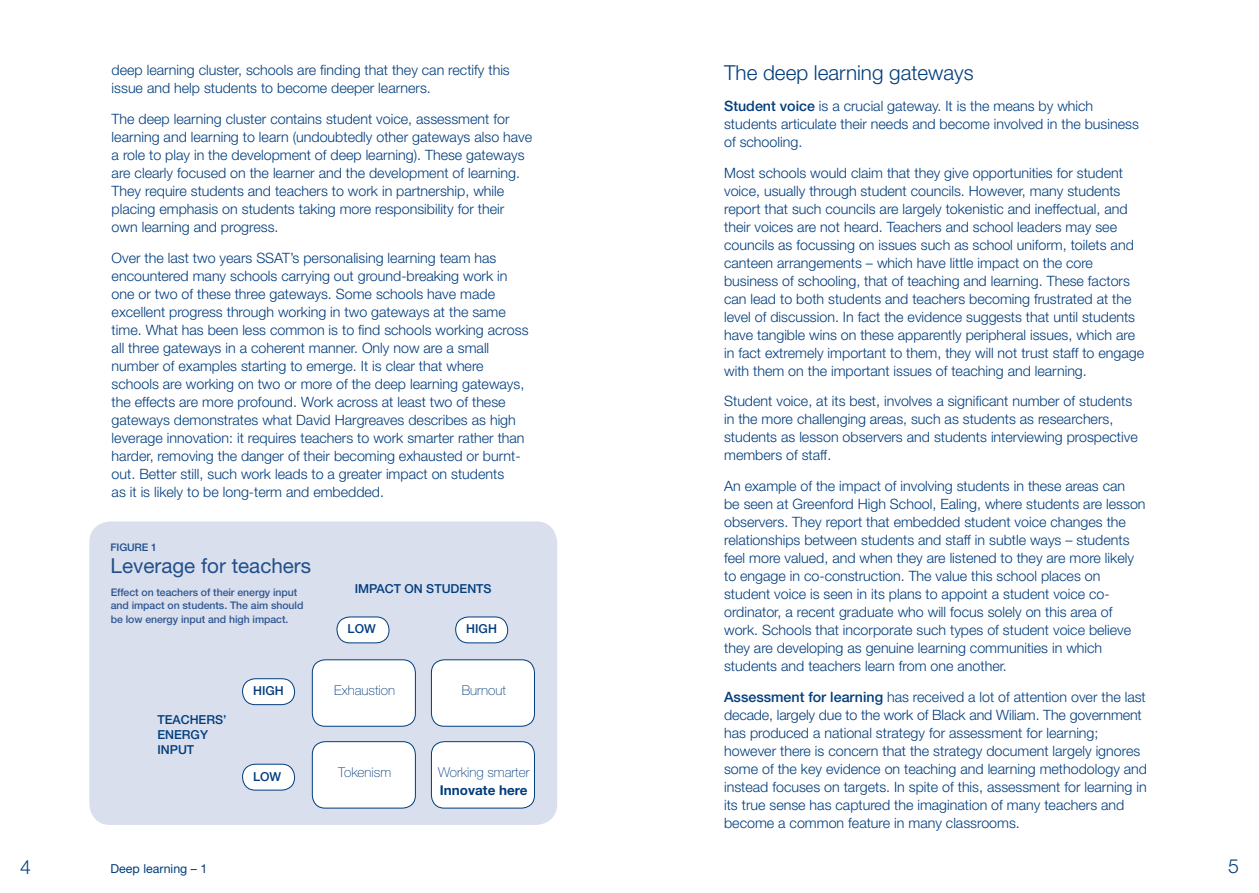
<style>
.page{position:relative;width:1259px;height:893px;background:#fff}
.page>*{position:absolute;margin:0;border:0;box-sizing:border-box;transform-origin:0 0}
.t1{font:300 20.7px "Helvetica Neue";color:#013d7d}
.t2{font:20.7px "Helvetica Neue";color:#204f8c}
.t3{font:300 14.25px/18px "Helvetica Neue";color:#013d7d}
.t4{font:100 13.5px "Helvetica Neue";color:#013d7d}
.t5{font:700 13.5px "Helvetica Neue";color:#013d7d}
.t6{font:500 12.3px/15px "Helvetica Neue";color:#013d7d}
.t7{font:12.3px "Helvetica Neue";color:#013d7d}
.t8{font:500 10.5px/13.5px "Helvetica Neue";letter-spacing:-.005em;color:#305691}
.t9{font:500 10.5px "Helvetica Neue";letter-spacing:-.015em;color:#204f8c}
.s1{font-weight:500}
</style>
<div class="page">
<div style="left:89px;top:521px;width:468px;height:304px;background:#dadfed;border-radius:21px"></div>
<div style="left:242px;top:679px;width:52px;height:26px;background:#fff;border-radius:13px"></div>
<div style="left:242px;top:678px;width:53px;height:27px;border:1px solid #013d7d;border-radius:13px"></div>
<div style="left:431px;top:660px;width:103px;height:66px;background:#fff;border-radius:13px"></div>
<div style="left:431px;top:659px;width:104px;height:68px;border:1px solid #013d7d;border-radius:13px"></div>
<div style="left:312px;top:660px;width:103px;height:66px;background:#fff;border-radius:13px"></div>
<div style="left:312px;top:659px;width:104px;height:68px;border:1px solid #013d7d;border-radius:13px"></div>
<div style="left:431px;top:742px;width:103px;height:66px;background:#fff;border-radius:13px"></div>
<div style="left:431px;top:741px;width:104px;height:67px;border:1px solid #013d7d;border-radius:13px"></div>
<div style="left:312px;top:742px;width:103px;height:66px;background:#fff;border-radius:13px"></div>
<div style="left:312px;top:741px;width:104px;height:67px;border:1px solid #013d7d;border-radius:13px"></div>
<div style="left:242px;top:764px;width:52px;height:26px;background:#fff;border-radius:13px"></div>
<div style="left:242px;top:764px;width:53px;height:26px;border:1px solid #013d7d;border-radius:13px"></div>
<div style="left:337px;top:617px;width:52px;height:26px;background:#fff;border-radius:13px"></div>
<div style="left:337px;top:617px;width:52px;height:26px;border:1px solid #013d7d;border-radius:13px"></div>
<div style="left:456px;top:617px;width:52px;height:26px;background:#fff;border-radius:13px"></div>
<div style="left:455px;top:617px;width:53px;height:26px;border:1px solid #013d7d;border-radius:13px"></div>
<p class="t3" style="left:112px;top:61px;width:400px">deep learning cluster, schools are finding that they can rectify this issue and help students to become deeper learners.</p>
<p class="t3" style="left:112px;top:109px;width:422px">The deep learning cluster contains student voice, assessment for learning and learning to learn (undoubtedly other gateways also have a role to play in the development of deep learning). These gateways are clearly focused on the learner and the development of learning.<br>They require students and teachers to work in partnership, while placing emphasis on students taking more responsibility for their own learning and progress.</p>
<p class="t3" style="left:112px;top:248px;width:418px">Over the last two years SSAT’s personalising learning team has encountered many schools carrying out ground-breaking work in one or two of these three gateways. Some schools have made excellent progress through working in two gateways at the same time. What has been less common is to find schools working across all three gateways in a coherent manner. Only now are a small number of examples starting to emerge. It is clear that where schools are working on two or more of the deep learning gateways, the effects are more profound. Work across at least two of these gateways demonstrates what David Hargreaves describes as high leverage innovation: it requires teachers to work smarter rather than harder, removing the danger of their becoming exhausted or burnt&shy;out. Better still, such work leads to a greater impact on students<br>as it is likely to be long-term and embedded.</p>
<p class="t9" style="left:111px;top:541px;width:48px">FIGURE 1</p>
<h1 class="t2" style="left:111px;top:553px;width:202px">Leverage for teachers</h1>
<p class="t8" style="left:111px;top:585px;width:194px">Effect on teachers of their energy input and impact on students. The aim should be low energy input and high impact.</p>
<p class="t6" style="left:355px;top:581px;width:138px">IMPACT ON STUDENTS</p>
<p class="t6" style="left:347px;top:621px;width:30px">LOW</p>
<p class="t6" style="left:466px;top:621px;width:32px">HIGH</p>
<p class="t6" style="left:157px;top:712px;width:71px">TEACHERS’<br>ENERGY<br>INPUT</p>
<p class="t7" style="left:111px;top:861px;width:98px">Deep learning – 1</p>
<p class="t6" style="left:253px;top:683px;width:32px">HIGH</p>
<p class="t4" style="left:462px;top:682px;width:46px">Burnout</p>
<p class="t4" style="left:334px;top:682px;width:62px">Exhaustion</p>
<p class="t6" style="left:253px;top:769px;width:30px">LOW</p>
<p class="t4" style="left:338px;top:765px;width:54px">Tokenism</p>
<p class="t4" style="left:438px;top:765px;width:93px">Working smarter</p>
<p class="t5" style="left:440px;top:782px;width:89px">Innovate here</p>
<h1 class="t1" style="left:724px;top:60px;width:251px">The deep learning gateways</h1>
<p class="t3" style="left:724px;top:96px;width:416px"><span class="s1">Student voice</span> is a crucial gateway. It is the means by which students articulate their needs and become involved in the business of schooling.</p>
<p class="t3" style="left:724px;top:163px;width:421px">Most schools would claim that they give opportunities for student voice, usually through student councils. However, many students report that such councils are largely tokenistic and ineffectual, and their voices are not heard. Teachers and school leaders may see councils as focussing on issues such as school uniform, toilets and canteen arrangements – which have little impact on the core business of schooling, that of teaching and learning. These factors can lead to both students and teachers becoming frustrated at the level of discussion. In fact the evidence suggests that until students have tangible wins on these apparently peripheral issues, which are in fact extremely important to them, they will not trust staff to engage with them on the important issues of teaching and learning.</p>
<p class="t3" style="left:724px;top:392px;width:415px">Student voice, at its best, involves a significant number of students in the more challenging areas, such as students as researchers, students as lesson observers and students interviewing prospective members of staff.</p>
<p class="t3" style="left:724px;top:477px;width:423px">An example of the impact of involving students in these areas can<br>be seen at Greenford High School, Ealing, where students are lesson observers. They report that embedded student voice changes the relationships between students and staff in subtle ways – students feel more valued, and when they are listened to they are more likely to engage in co-construction. The value this school places on student voice is seen in its plans to appoint a student voice co&shy;ordinator, a recent graduate who will focus solely on this area of work. Schools that incorporate such types of student voice believe they are developing as genuine learning communities in which students and teachers learn from one another.</p>
<p class="t3" style="left:724px;top:687px;width:424px"><span class="s1">Assessment for learning</span> has received a lot of attention over the last decade, largely due to the work of Black and Wiliam. The government has produced a national strategy for assessment for learning; however there is concern that the strategy document largely ignores some of the key evidence on teaching and learning methodology and instead focuses on targets. In spite of this, assessment for learning in its true sense has captured the imagination of many teachers and become a common feature in many classrooms.</p>
</div>
